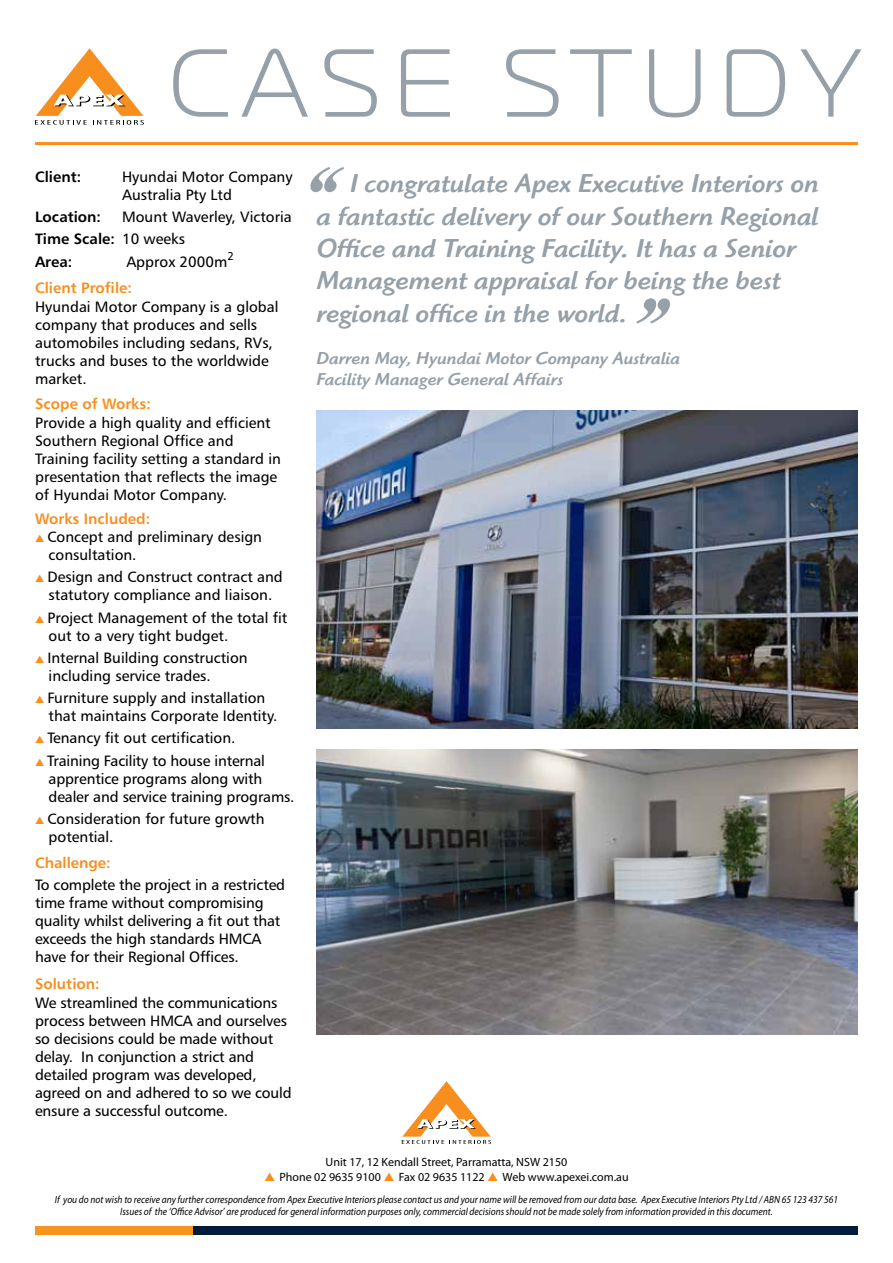
<style>
.page{position:relative;width:893px;height:1263px;background:#fff}
.page>*{position:absolute;margin:0;border:0;box-sizing:border-box;transform-origin:0 0}
.t1{font:96.15px "Magistral C";letter-spacing:.13em;color:#95a0a9}
.t2{font:italic 500 27px/32.4px "Highlander";color:#95a0a9}
.t3{font:italic 500 18px/21.6px "Highlander";color:#95a0a9}
.t4{font:15px/18px "Humanist 777 BT Roman B";color:#000}
.t5{font:15px "Humanist 777 BT Bold B";color:#f78e1e}
.t6{font:15px/22.2px "Humanist 777 BT Bold B";color:#000}
.t7{font:12px "Myriad Pro";color:#000}
.t8{font:italic 10.5px/12.6px "Myriad Pro";color:#000;text-align:center;scale:.9 1}
.s1{font-family:"Humanist 777 BT Roman B"}
.s2{color:#f78e1e}
</style>
<div class="page">
<svg style="left:402px;top:1081px;width:89px;height:63px"></svg>
<div style="left:35px;top:1226px;width:160px;height:9px;background:#f7941e"></div>
<div style="left:193px;top:1226px;width:665px;height:9px;background:#001c3a"></div>
<svg style="left:310px;top:167px;width:34px;height:25px"></svg>
<svg style="left:636px;top:298px;width:34px;height:26px"></svg>
<img style="left:316px;top:410px;width:542px;height:318px">
<img style="left:316px;top:749px;width:542px;height:285px">
<svg style="left:35px;top:48px;width:109px;height:77px"></svg>
<hr style="left:35px;top:142px;width:823px;height:3px;background:#f78e1e">
<h1 class="t1" style="left:168px;top:32px;width:693px">CASE STUDY</h1>
<p class="t6" style="left:35px;top:165px;width:48px">Client:</p>
<p class="t4" style="left:122px;top:167px;width:172px">Hyundai Motor Company<br>Australia Pty Ltd</p>
<p class="t6" style="left:35px;top:205px;width:68px">Location:</p>
<p class="t4" style="left:122px;top:208px;width:171px">Mount Waverley, Victoria</p>
<p class="t6" style="left:35px;top:228px;width:151px">Time Scale: <span class="s1">10 weeks<br></span>Area:</p>
<p class="t4" style="left:126px;top:252px;width:109px">Approx 2000m<sup>2</sup></p>
<p class="t5" style="left:35px;top:278px;width:98px">Client Profile:</p>
<p class="t4" style="left:35px;top:298px;width:245px">Hyundai Motor Company is a global company that produces and sells automobiles including sedans, RVs, trucks and buses to the worldwide market.</p>
<p class="t5" style="left:35px;top:394px;width:117px">Scope of Works:</p>
<p class="t4" style="left:35px;top:413px;width:247px">Provide a high quality and efficient Southern Regional Office and Training facility setting a standard in presentation that reflects the image of Hyundai Motor Company.</p>
<p class="t5" style="left:35px;top:510px;width:117px">Works Included:</p>
<p class="t4" style="left:49px;top:528px;width:215px;text-indent:-13px"><span class="s2">▲</span> Concept and preliminary design consultation.</p>
<p class="t4" style="left:35px;top:568px;width:249px;text-align:center"><span class="s2">▲</span> Design and Construct contract and statutory compliance and liaison.</p>
<p class="t4" style="left:49px;top:608px;width:240px;text-indent:-13px"><span class="s2">▲</span> Project Management of the total fit out to a very tight budget.</p>
<p class="t4" style="left:49px;top:648px;width:201px;text-indent:-13px"><span class="s2">▲</span> Internal Building construction including service trades.</p>
<p class="t4" style="left:49px;top:689px;width:230px;text-indent:-13px"><span class="s2">▲</span> Furniture supply and installation that maintains Corporate Identity.</p>
<p class="t4" style="left:35px;top:729px;width:202px"><span class="s2">▲</span> Tenancy fit out certification.</p>
<p class="t4" style="left:49px;top:751px;width:247px;text-indent:-13px"><span class="s2">▲</span> Training Facility to house internal apprentice programs along with dealer and service training programs.</p>
<p class="t4" style="left:49px;top:809px;width:217px;text-indent:-13px"><span class="s2">▲</span> Consideration for future growth potential.</p>
<p class="t5" style="left:35px;top:853px;width:77px">Challenge:</p>
<p class="t4" style="left:35px;top:876px;width:252px">To complete the project in a restricted time frame without compromising quality whilst delivering a fit out that exceeds the high standards HMCA have for their Regional Offices.</p>
<p class="t5" style="left:35px;top:974px;width:66px">Solution:</p>
<p class="t4" style="left:35px;top:993px;width:258px">We streamlined the communications process between HMCA and ourselves so decisions could be made without delay. In conjunction a strict and detailed program was developed, agreed on and adhered to so we could ensure a successful outcome.</p>
<h2 class="t2" style="left:316px;top:167px;width:504px;text-indent:34px">I congratulate Apex Executive Interiors on a fantastic delivery of our Southern Regional Office and Training Facility. It has a Senior Management appraisal for being the best regional office in the world.</h2>
<p class="t3" style="left:316px;top:347px;width:365px">Darren May, Hyundai Motor Company Australia<br>Facility Manager General Affairs</p>
<p class="t7" style="left:326px;top:1156px;width:243px">Unit 17, 12 Kendall Street, Parramatta, NSW 2150</p>
<p class="t7" style="left:264px;top:1171px;width:366px"><span class="s2">▲</span> Phone 02 9635 9100 <span class="s2">▲</span> Fax 02 9635 1122 <span class="s2">▲</span> Web www.apexei.com.au</p>
<p class="t8" style="left:55px;top:1193px;width:872px">If you do not wish to receive any further correspondence from Apex Executive Interiors please contact us and your name will be removed from our data base. Apex Executive Interiors Pty Ltd / ABN 65 123 437 561<br>Issues of the ‘Office Advisor’ are produced for general information purposes only, commercial decisions should not be made solely from information provided in this document.</p>
</div>
